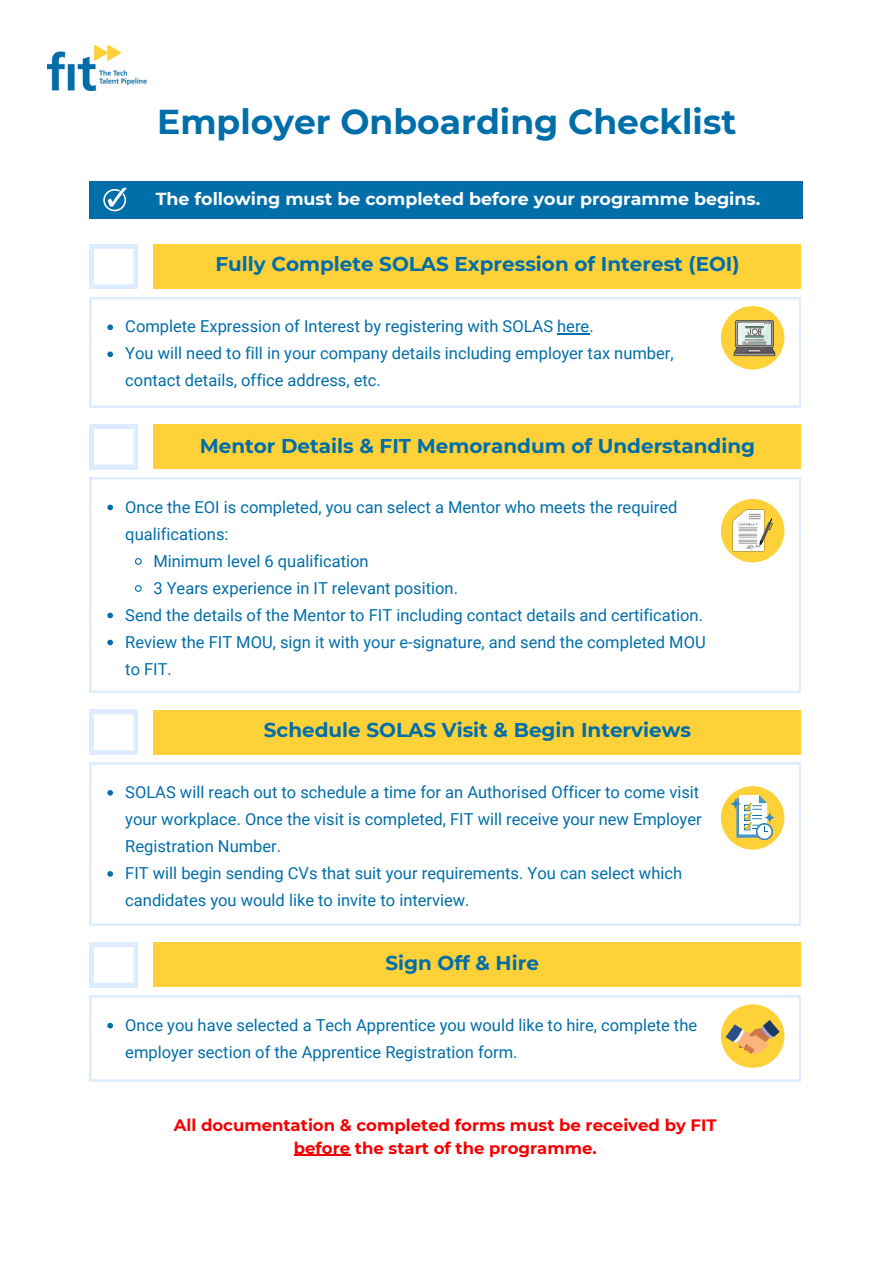
<style>
.page{position:relative;width:894px;height:1264px;background:#fff}
.page>*{position:absolute;margin:0;border:0;box-sizing:border-box;transform-origin:0 0}
.t1{font:700 34.5px "Montserrat";color:#006ea9}
.t2{font:700 19.95px "Montserrat";color:#006ea9}
.t3{font:700 17.4px "Montserrat";color:#fff}
.t4{font:16.5px/27px "Roboto";color:#006ea9}
.t5{font:700 16.5px/22.5px "Montserrat";color:#f50000;text-align:center}
</style>
<div class="page">
<div style="left:89px;top:181px;width:713px;height:37px;background:#006ea9"></div>
<svg style="left:103px;top:188px;width:24px;height:23px"></svg>
<svg style="left:89px;top:297px;width:711px;height:110px"></svg>
<div style="left:154px;top:244px;width:646px;height:45px;background:#fed138"></div>
<svg style="left:89px;top:244px;width:49px;height:45px"></svg>
<div style="left:720px;top:306px;width:64px;height:63px;background:#fed138;border-radius:50%"></div>
<svg style="left:89px;top:477px;width:711px;height:216px"></svg>
<div style="left:154px;top:424px;width:646px;height:45px;background:#fed138"></div>
<svg style="left:89px;top:424px;width:49px;height:45px"></svg>
<div style="left:720px;top:499px;width:64px;height:63px;background:#fed138;border-radius:50%"></div>
<img style="left:732px;top:509px;width:40px;height:43px">
<svg style="left:89px;top:762px;width:711px;height:163px"></svg>
<div style="left:154px;top:710px;width:646px;height:44px;background:#fed138"></div>
<svg style="left:89px;top:710px;width:49px;height:44px"></svg>
<div style="left:720px;top:786px;width:64px;height:63px;background:#fed138;border-radius:50%"></div>
<svg style="left:733px;top:320px;width:42px;height:36px;background:#a2a395"></svg>
<svg style="left:89px;top:995px;width:711px;height:86px"></svg>
<svg style="left:725px;top:1019px;width:54px;height:35px;background:#d4ad58"></svg>
<div style="left:154px;top:942px;width:646px;height:45px;background:#fed138"></div>
<svg style="left:89px;top:942px;width:49px;height:45px"></svg>
<svg style="left:730px;top:795px;width:44px;height:45px"></svg>
<img style="left:48px;top:45px;width:99px;height:45px">
<svg style="left:107px;top:324px;width:6px;height:6px"></svg>
<hr style="left:557px;top:333px;width:32px;height:1px;background:#006ea9">
<svg style="left:107px;top:351px;width:6px;height:6px"></svg>
<svg style="left:107px;top:504px;width:6px;height:6px"></svg>
<svg style="left:134px;top:557px;width:8px;height:8px"></svg>
<svg style="left:134px;top:584px;width:8px;height:8px"></svg>
<svg style="left:107px;top:612px;width:6px;height:6px"></svg>
<svg style="left:107px;top:639px;width:6px;height:6px"></svg>
<svg style="left:107px;top:790px;width:6px;height:5px"></svg>
<svg style="left:107px;top:871px;width:6px;height:5px"></svg>
<svg style="left:107px;top:1022px;width:6px;height:6px"></svg>
<hr style="left:294px;top:1154px;width:56px;height:1px;background:#f50000">
<p class="t1" style="left:157px;top:100px;width:580px">Employer Onboarding Checklist</p>
<h1 class="t3" style="left:156px;top:188px;width:606px">The following must be completed before your programme begins.</h1>
<p class="t2" style="left:215px;top:252px;width:525px">Fully Complete SOLAS Expression of Interest (EOI)</p>
<h3 class="t4" style="left:125px;top:313px;width:470px">Complete Expression of Interest by registering with SOLAS here.</h3>
<h2 class="t4" style="left:125px;top:340px;width:550px">You will need to fill in your company details including employer tax number, contact details, office address, etc.</h2>
<p class="t2" style="left:200px;top:434px;width:556px">Mentor Details &amp; FIT Memorandum of Understanding</p>
<p class="t4" style="left:125px;top:493px;width:553px">Once the EOI is completed, you can select a Mentor who meets the required qualifications:</p>
<p class="t4" style="left:153px;top:547px;width:217px">Minimum level 6 qualification</p>
<h2 class="t4" style="left:153px;top:574px;width:306px">3 Years experience in IT relevant position.</h2>
<p class="t4" style="left:125px;top:601px;width:579px">Send the details of the Mentor to FIT including contact details and certification.</p>
<p class="t4" style="left:125px;top:628px;width:581px">Review the FIT MOU, sign it with your e-signature, and send the completed MOU to FIT.</p>
<p class="t2" style="left:264px;top:717px;width:428px">Schedule SOLAS Visit &amp; Begin Interviews</p>
<p class="t4" style="left:125px;top:778px;width:577px">SOLAS will reach out to schedule a time for an Authorised Officer to come visit your workplace. Once the visit is completed, FIT will receive your new Employer<br>Registration Number.</p>
<p class="t4" style="left:125px;top:859px;width:558px">FIT will begin sending CVs that suit your requirements. You can select which candidates you would like to invite to interview.</p>
<p class="t2" style="left:385px;top:950px;width:155px">Sign Off &amp; Hire</p>
<h2 class="t4" style="left:125px;top:1011px;width:573px">Once you have selected a Tech Apprentice you would like to hire, complete the employer section of the Apprentice Registration form.</h2>
<p class="t5" style="left:174px;top:1113px;width:544px">All documentation &amp; completed forms must be received by FIT before the start of the programme.</p>
</div>
